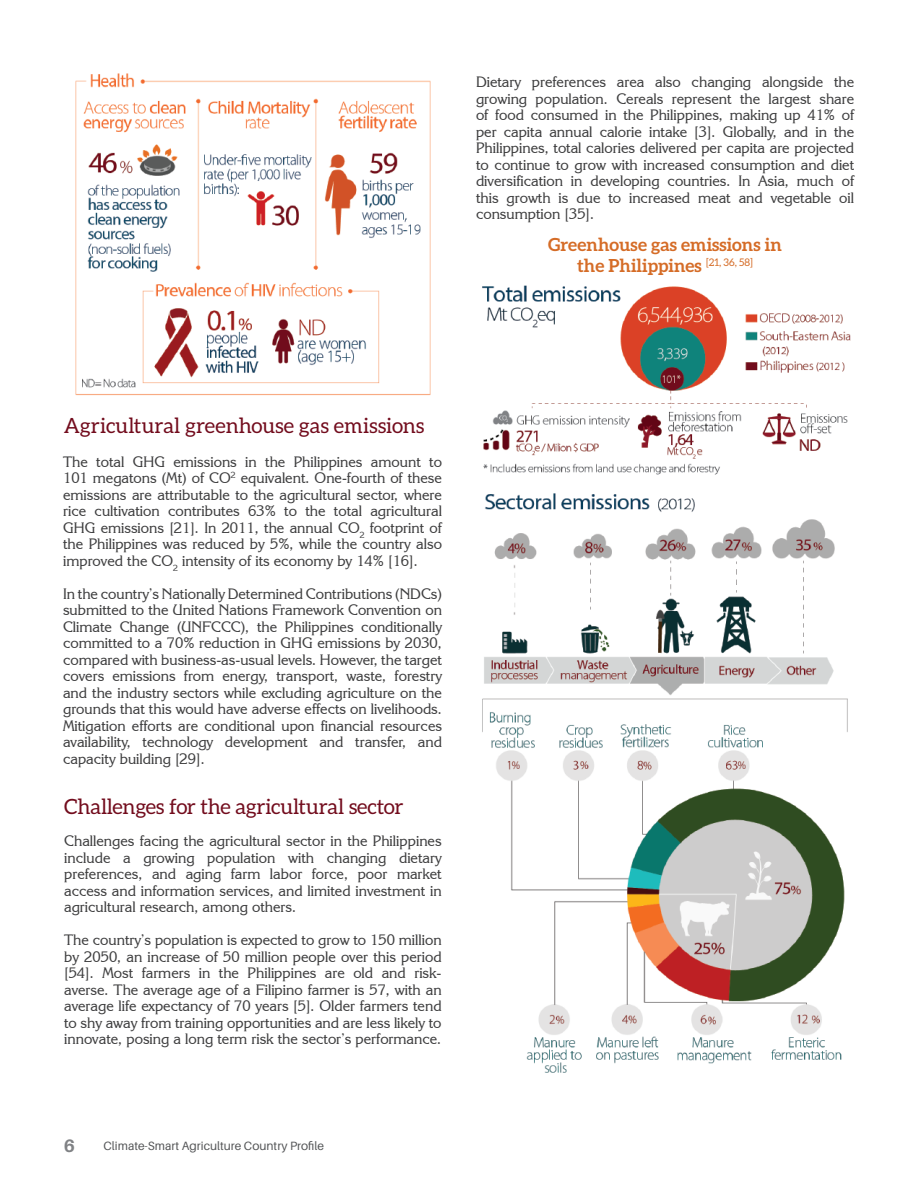
<style>
.page{position:relative;width:918px;height:1188px;background:#fff}
.page>*{position:absolute;margin:0;border:0;box-sizing:border-box;transform-origin:0 0}
.t1{font:21px "Aleo";letter-spacing:-.005em;color:#720c1d}
.t2{font:700 18px/20.5px "Aleo";color:#d56c27;text-align:center}
.t3{font:700 18px "Aileron";color:#808285}
.t4{font:15px/16.5px "Korinna IT Cby BT";color:#3e3e3f;text-align:justify}
.t5{font:12px "Aileron";color:#545557}
</style>
<div class="page">
<img style="left:482px;top:285px;width:369px;height:788px">
<img style="left:75px;top:73px;width:356px;height:323px">
<p class="t4" style="left:476px;top:74px;width:380px">Dietary preferences area also changing alongside the growing population. Cereals represent the largest share of food consumed in the Philippines, making up 41% of per capita annual calorie intake [3]. Globally, and in the Philippines, total calories delivered per capita are projected to continue to grow with increased consumption and diet diversification in developing countries. In Asia, much of this growth is due to increased meat and vegetable oil consumption [35].</p>
<p class="t2" style="left:548px;top:234px;width:235px">Greenhouse gas emissions in the Philippines <sup>[21,</sup> <sup>36,</sup> <sup>58]</sup></p>
<h1 class="t1" style="left:64px;top:414px;width:362px">Agricultural greenhouse gas emissions</h1>
<p class="t4" style="left:63px;top:453px;width:380px">The total GHG emissions in the Philippines amount to 101 megatons (Mt) of CO<sup>2</sup> equivalent. One-fourth of these emissions are attributable to the agricultural sector, where rice cultivation contributes 63% to the total agricultural GHG emissions [21]. In 2011, the annual CO<sub>2</sub> footprint of the Philippines was reduced by 5%, while the country also improved the CO<sub>2</sub> intensity of its economy by 14% [16].</p>
<p class="t4" style="left:63px;top:585px;width:380px">In the country’s Nationally Determined Contributions (NDCs) submitted to the United Nations Framework Convention on Climate Change (UNFCCC), the Philippines conditionally committed to a 70% reduction in GHG emissions by 2030, compared with business-as-usual levels. However, the target covers emissions from energy, transport, waste, forestry and the industry sectors while excluding agriculture on the grounds that this would have adverse effects on livelihoods.<br>Mitigation efforts are conditional upon financial resources availability, technology development and transfer, and capacity building [29].</p>
<h1 class="t1" style="left:64px;top:795px;width:341px">Challenges for the agricultural sector</h1>
<p class="t4" style="left:64px;top:832px;width:379px">Challenges facing the agricultural sector in the Philippines include a growing population with changing dietary preferences, and aging farm labor force, poor market access and information services, and limited investment in agricultural research, among others.</p>
<p class="t4" style="left:64px;top:931px;width:379px">The country’s population is expected to grow to 150 million by 2050, an increase of 50 million people over this period [54]. Most farmers in the Philippines are old and risk&shy;averse. The average age of a Filipino farmer is 57, with an average life expectancy of 70 years [5]. Older farmers tend to shy away from training opportunities and are less likely to innovate, posing a long term risk the sector’s performance.</p>
<p class="t3" style="left:64px;top:1136px;width:13px">6</p>
<p class="t5" style="left:104px;top:1139px;width:222px">Climate-Smart Agriculture Country Profile</p>
</div>
